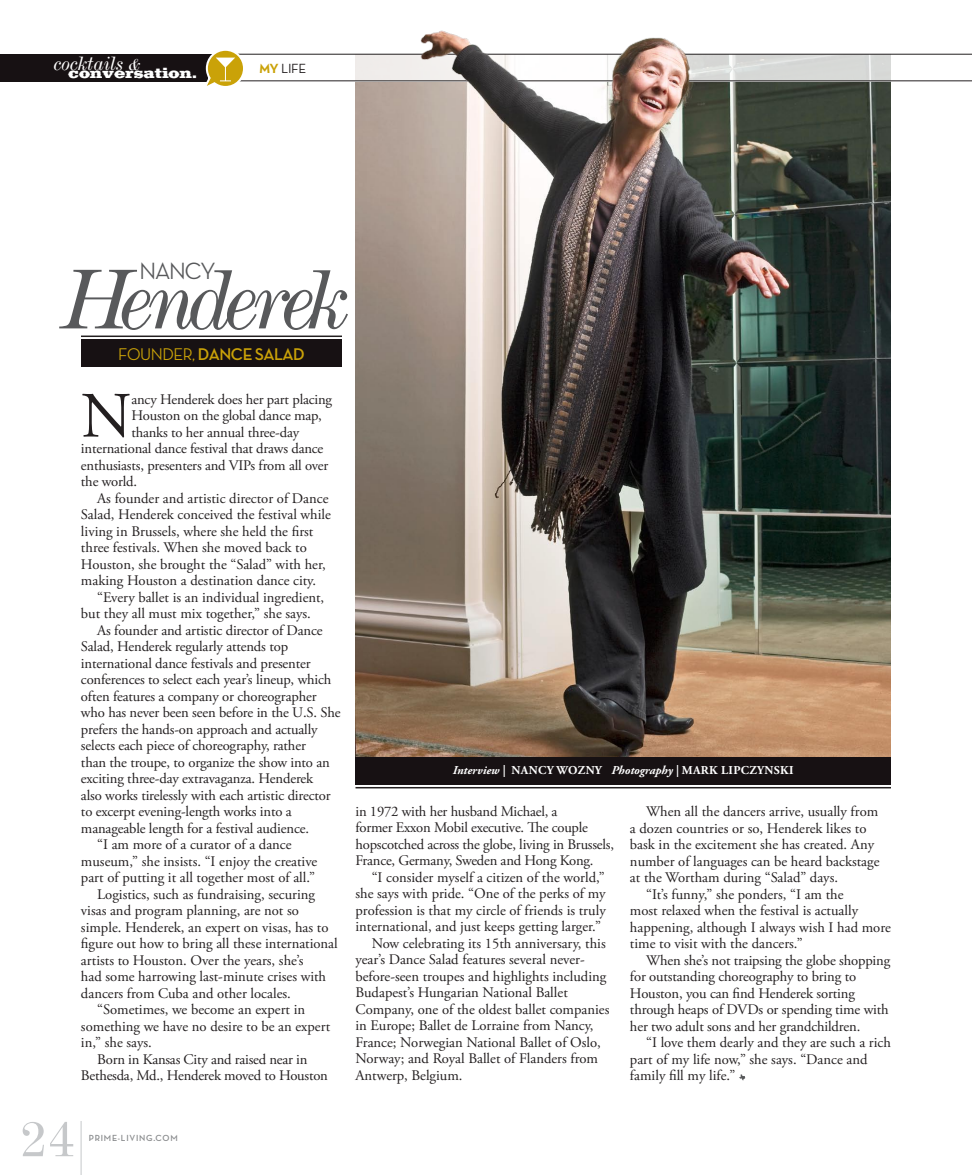
<style>
.page{position:relative;width:972px;height:1175px;background:#fff}
.page>*{position:absolute;margin:0;border:0;box-sizing:border-box;transform-origin:0 0}
.t1{font:88.35px "De Vinne BT Italic Text";letter-spacing:-.075em;color:#58595b}
.t2{font:64.35px "Adobe Garamond Pro";color:#231f20}
.t3{font:52.2px "De Vinne BT Text";color:#c6c8ca}
.t4{font:500 24px "Neutra Display";color:#58595b}
.t5{font:20.25px "De Vinne BT Italic Text";letter-spacing:.005em;color:#fff}
.t6{font:19.05px "Saddlebag";letter-spacing:-.035em;color:#fff}
.t7{font:17.25px "Neutra Display Bold Alt";letter-spacing:-.025em;color:#caa208}
.t8{font:500 17.25px "Neutra Display";color:#caa208}
.t9{font:14.7px/16.5px "Adobe Garamond Pro";color:#231f20}
.t10{font:13.5px "Neutra Text Book Alt";color:#231f20}
.t11{font:700 12px "Adobe Garamond Pro";letter-spacing:.03em;color:#fff}
.t12{font:700 9px "Neutra Display";letter-spacing:.085em;color:#8a8c8e}
.s1{font-size:16.5px}
.s2{font-family:"Neutra Text Bold Alt";color:#caa208}
.s3{font-family:"Neutra Display";font-weight:500}
.s4{font-style:italic}
</style>
<div class="page">
<img style="left:356px;top:82px;width:535px;height:675px">
<hr style="left:356px;top:787px;width:535px;height:1px;background:#231f20">
<div style="left:356px;top:757px;width:535px;height:27px;background:#171113"></div>
<svg style="left:739px;top:1074px;width:6px;height:6px"></svg>
<div style="left:81px;top:340px;width:261px;height:27px;background:#171113"></div>
<hr style="left:81px;top:335px;width:261px;height:2px;background:#231f20">
<hr style="left:81px;top:1120px;width:1px;height:54px;background:#c6c8ca">
<svg style="left:247px;top:55px;width:724px;height:26px"></svg>
<div style="left:0;top:54px;width:230px;height:27px;background:#171113"></div>
<hr style="left:225px;top:81px;width:747px;height:1px;background:#231f20">
<hr style="left:225px;top:54px;width:747px;height:1px;background:#231f20">
<svg style="left:198px;top:50px;width:49px;height:36px"></svg>
<img style="left:371px;top:30px;width:410px;height:155px">
<h3 class="t5" style="left:54px;top:51px;width:88px">cocktails <span class="s1">&amp;</span></h3>
<p class="t6" style="left:68px;top:63px;width:131px">conversation.</p>
<p class="t10" style="left:259px;top:60px;width:49px"><span class="s2">my</span> life</p>
<h3 class="t4" style="left:140px;top:258px;width:16px">NAN</h3>
<h3 class="t4" style="left:185px;top:258px;width:32px">CY</h3>
<h1 class="t1" style="left:63px;top:246px;width:288px">Henderek</h1>
<p class="t8" style="left:118px;top:345px;width:44px">FOUNDE</p>
<p class="t7" style="left:183px;top:345px;width:124px"><span class="s3">R,</span> DANCE SALAD</p>
<h2 class="t2" style="left:81px;top:377px;width:52px">N</h2>
<p class="t9" style="left:131px;top:391px;width:202px">ancy Henderek does her part placing</p>
<p class="t9" style="left:131px;top:407px;width:192px">Houston on the global dance map,</p>
<p class="t9" style="left:131px;top:424px;width:169px">thanks to her annual three-day</p>
<p class="t9" style="left:81px;top:440px;width:244px">international dance festival that draws dance</p>
<p class="t9" style="left:81px;top:457px;width:249px">enthusiasts, presenters and VIPs from all over</p>
<p class="t9" style="left:81px;top:473px;width:58px">the world.</p>
<p class="t9" style="left:97px;top:490px;width:233px">As founder and artistic director of Dance</p>
<p class="t9" style="left:81px;top:506px;width:251px">Salad, Henderek conceived the festival while</p>
<p class="t9" style="left:81px;top:523px;width:234px">living in Brussels, where she held the first</p>
<p class="t9" style="left:81px;top:539px;width:227px">three festivals. When she moved back to</p>
<p class="t9" style="left:81px;top:556px;width:246px">Houston, she brought the “Salad” with her,</p>
<p class="t9" style="left:81px;top:572px;width:237px">making Houston a destination dance city.</p>
<p class="t9" style="left:97px;top:589px;width:229px">“Every ballet is an individual ingredient,</p>
<p class="t9" style="left:81px;top:605px;width:231px">but they all must mix together,” she says.</p>
<p class="t9" style="left:97px;top:622px;width:227px">As founder and artistic director of Dance</p>
<p class="t9" style="left:81px;top:638px;width:209px">Salad, Henderek regularly attends top</p>
<p class="t9" style="left:81px;top:655px;width:231px">international dance festivals and presenter</p>
<p class="t9" style="left:81px;top:671px;width:252px">conferences to select each year’s lineup, which</p>
<p class="t9" style="left:81px;top:688px;width:237px">often features a company or choreographer</p>
<p class="t9" style="left:81px;top:704px;width:261px">who has never been seen before in the U.S. She</p>
<p class="t9" style="left:81px;top:721px;width:238px">prefers the hands-on approach and actually</p>
<p class="t9" style="left:81px;top:737px;width:226px">selects each piece of choreography, rather</p>
<p class="t9" style="left:81px;top:754px;width:250px">than the troupe, to organize the show into an</p>
<p class="t9" style="left:81px;top:770px;width:234px">exciting three-day extravaganza. Henderek</p>
<p class="t9" style="left:81px;top:787px;width:251px">also works tirelessly with each artistic director</p>
<p class="t9" style="left:81px;top:803px;width:212px">to excerpt evening-length works into a</p>
<p class="t9" style="left:81px;top:820px;width:230px">manageable length for a festival audience.</p>
<p class="t9" style="left:97px;top:836px;width:196px">“I am more of a curator of a dance</p>
<p class="t9" style="left:81px;top:853px;width:238px">museum,” she insists. “I enjoy the creative</p>
<p class="t9" style="left:81px;top:869px;width:236px">part of putting it all together most of all.”</p>
<p class="t9" style="left:97px;top:886px;width:219px">Logistics, such as fundraising, securing</p>
<p class="t9" style="left:81px;top:902px;width:219px">visas and program planning, are not so</p>
<p class="t9" style="left:81px;top:919px;width:249px">simple. Henderek, an expert on visas, has to</p>
<p class="t9" style="left:81px;top:935px;width:258px">figure out how to bring all these international</p>
<p class="t9" style="left:81px;top:952px;width:224px">artists to Houston. Over the years, she’s</p>
<p class="t9" style="left:81px;top:968px;width:247px">had some harrowing last-minute crises with</p>
<p class="t9" style="left:81px;top:985px;width:211px">dancers from Cuba and other locales.</p>
<p class="t9" style="left:97px;top:1001px;width:210px">“Sometimes, we become an expert in</p>
<p class="t9" style="left:81px;top:1018px;width:251px">something we have no desire to be an expert</p>
<p class="t9" style="left:81px;top:1034px;width:72px">in,” she says.</p>
<p class="t9" style="left:97px;top:1051px;width:212px">Born in Kansas City and raised near in</p>
<p class="t9" style="left:81px;top:1067px;width:248px">Bethesda, Md., Henderek moved to Houston</p>
<p class="t11" style="left:453px;top:763px;width:342px"><span class="s4">Interview |</span> NANCY WOZNY <span class="s4">Photography |</span> MARK LIPCZYNSKI</p>
<p class="t9" style="left:355px;top:803px;width:260px">in 1972 with her husband Michael, a<br>former Exxon Mobil executive. The couple hopscotched across the globe, living in Brussels, France, Germany, Sweden and Hong Kong.</p>
<p class="t9" style="left:372px;top:869px;width:235px">“I consider myself a citizen of the world,”</p>
<p class="t9" style="left:355px;top:885px;width:252px">she says with pride. “One of the perks of my</p>
<p class="t9" style="left:355px;top:902px;width:252px">profession is that my circle of friends is truly</p>
<p class="t9" style="left:355px;top:918px;width:247px">international, and just keeps getting larger.”</p>
<p class="t9" style="left:372px;top:935px;width:236px">Now celebrating its 15th anniversary, this</p>
<p class="t9" style="left:355px;top:951px;width:231px">year’s Dance Salad features several never-</p>
<p class="t9" style="left:355px;top:968px;width:252px">before-seen troupes and highlights including</p>
<p class="t9" style="left:355px;top:984px;width:214px">Budapest’s Hungarian National Ballet</p>
<p class="t9" style="left:355px;top:1001px;width:255px">Company, one of the oldest ballet companies</p>
<p class="t9" style="left:355px;top:1017px;width:240px">in Europe; Ballet de Lorraine from Nancy,</p>
<p class="t9" style="left:355px;top:1034px;width:247px">France; Norwegian National Ballet of Oslo,</p>
<p class="t9" style="left:355px;top:1050px;width:244px">Norway; and Royal Ballet of Flanders from</p>
<p class="t9" style="left:355px;top:1067px;width:109px">Antwerp, Belgium.</p>
<p class="t9" style="left:646px;top:803px;width:234px">When all the dancers arrive, usually from</p>
<p class="t9" style="left:630px;top:820px;width:238px">a dozen countries or so, Henderek likes to</p>
<p class="t9" style="left:630px;top:836px;width:246px">bask in the excitement she has created. Any</p>
<p class="t9" style="left:630px;top:853px;width:251px">number of languages can be heard backstage</p>
<p class="t9" style="left:630px;top:869px;width:210px">at the Wortham during “Salad” days.</p>
<p class="t9" style="left:646px;top:886px;width:199px">“It’s funny,” she ponders, “I am the</p>
<p class="t9" style="left:630px;top:902px;width:230px">most relaxed when the festival is actually</p>
<p class="t9" style="left:630px;top:919px;width:262px">happening, although I always wish I had more</p>
<p class="t9" style="left:630px;top:935px;width:174px">time to visit with the dancers.”</p>
<p class="t9" style="left:646px;top:952px;width:246px">When she’s not traipsing the globe shopping</p>
<p class="t9" style="left:630px;top:968px;width:228px">for outstanding choreography to bring to</p>
<p class="t9" style="left:630px;top:985px;width:226px">Houston, you can find Henderek sorting</p>
<p class="t9" style="left:630px;top:1001px;width:260px">through heaps of DVDs or spending time with</p>
<p class="t9" style="left:630px;top:1018px;width:232px">her two adult sons and her grandchildren.</p>
<p class="t9" style="left:646px;top:1034px;width:246px">“I love them dearly and they are such a rich</p>
<p class="t9" style="left:630px;top:1051px;width:239px">part of my life now,” she says. “Dance and</p>
<p class="t9" style="left:630px;top:1067px;width:107px">family fill my life.”</p>
<h3 class="t3" style="left:21px;top:1107px;width:56px">24</h3>
<p class="t12" style="left:89px;top:1133px;width:90px">PRIME-LIVING.COM</p>
</div>
